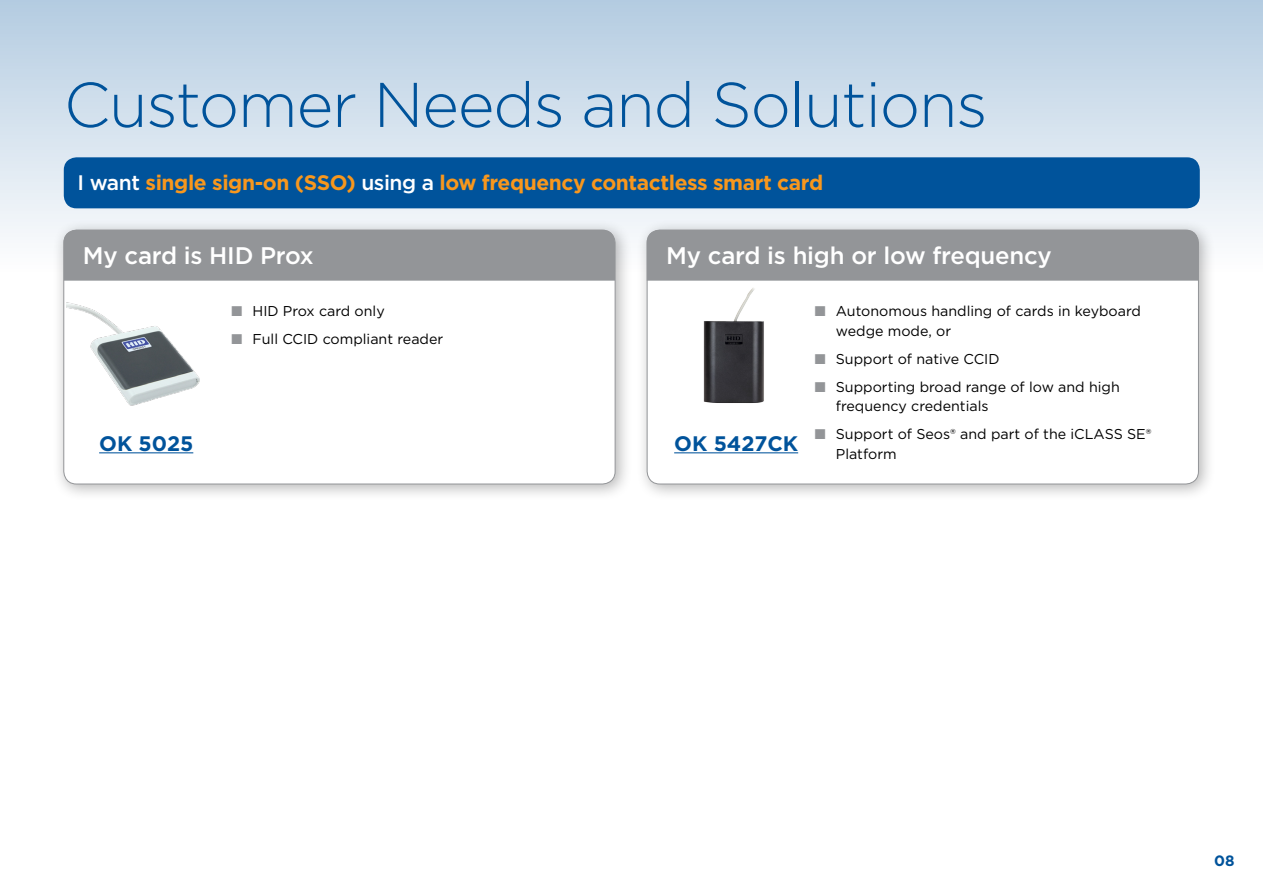
<style>
.page{position:relative;width:1263px;height:893px;background:#fff}
.page>*{position:absolute;margin:0;border:0;box-sizing:border-box;transform-origin:0 0}
.t1{font:300 63px "Gotham";letter-spacing:-.02em;color:#00539b}
.t2{font:500 24px "Gotham";letter-spacing:-.01em;color:#fff}
.t3{font:700 21px "Gotham";letter-spacing:-.02em;color:#f8971d}
.t4{font:700 21px "Gotham";color:#00539b}
.t5{font:700 15px "Gotham";color:#00539b}
.t6{font:14.25px/19.5px "Gotham";color:#000}
.s1{font-weight:500;color:#fff}
.s2{color:#939598}
</style>
<div class="page">
<div style="left:1px;top:0;width:1262px;height:274px;background:linear-gradient(to bottom,#b4cce1,#fdfdfe)"></div>
<div style="left:64px;top:157px;width:1136px;height:51px;background:#00539b;border-radius:13px"></div>
<div style="left:52px;top:219px;width:580px;height:282px;background:#000;opacity:.3"></div>
<div style="left:64px;top:230px;width:551px;height:254px;background:#fff;border-radius:13px"></div>
<hr style="left:99px;top:452px;width:94px;height:1px;background:#00539b">
<img style="left:67px;top:302px;width:132px;height:104px">
<div style="left:64px;top:230px;width:551px;height:51px;background:#939598"></div>
<div style="left:636px;top:219px;width:580px;height:282px;background:#000;opacity:.3"></div>
<div style="left:647px;top:230px;width:551px;height:254px;background:#fff;border-radius:13px"></div>
<hr style="left:674px;top:452px;width:124px;height:1px;background:#00539b">
<img style="left:703px;top:288px;width:61px;height:115px">
<div style="left:647px;top:230px;width:551px;height:51px;background:#939598"></div>
<h1 class="t1" style="left:64px;top:65px;width:925px">Customer Needs and Solutions</h1>
<h3 class="t3" style="left:78px;top:168px;width:747px"><span class="s1">I want</span> single sign-on (SSO) <span class="s1">using a</span> low frequency contactless smart card</h3>
<h2 class="t2" style="left:83px;top:240px;width:232px">My card is HID Prox</h2>
<h2 class="t2" style="left:666px;top:240px;width:387px">My card is high or low frequency</h2>
<h3 class="t4" style="left:99px;top:429px;width:96px">OK 5025</h3>
<p class="t6" style="left:231px;top:301px;width:155px"><span class="s2">■</span> HID Prox card only</p>
<p class="t6" style="left:231px;top:329px;width:213px"><span class="s2">■</span> Full CCID compliant reader</p>
<h3 class="t4" style="left:674px;top:429px;width:125px">OK 5427CK</h3>
<p class="t6" style="left:836px;top:301px;width:307px;text-indent:-21px"><span class="s2">■</span> Autonomous handling of cards in keyboard wedge mode, or</p>
<p class="t6" style="left:815px;top:348px;width:186px"><span class="s2">■</span> Support of native CCID</p>
<p class="t6" style="left:836px;top:376px;width:285px;text-indent:-21px"><span class="s2">■</span> Supporting broad range of low and high frequency credentials</p>
<p class="t6" style="left:836px;top:424px;width:317px;text-indent:-21px"><span class="s2">■</span> Support of Seos® and part of the iCLASS SE®<br>Platform</p>
<p class="t5" style="left:1214px;top:851px;width:22px">08</p>
</div>
